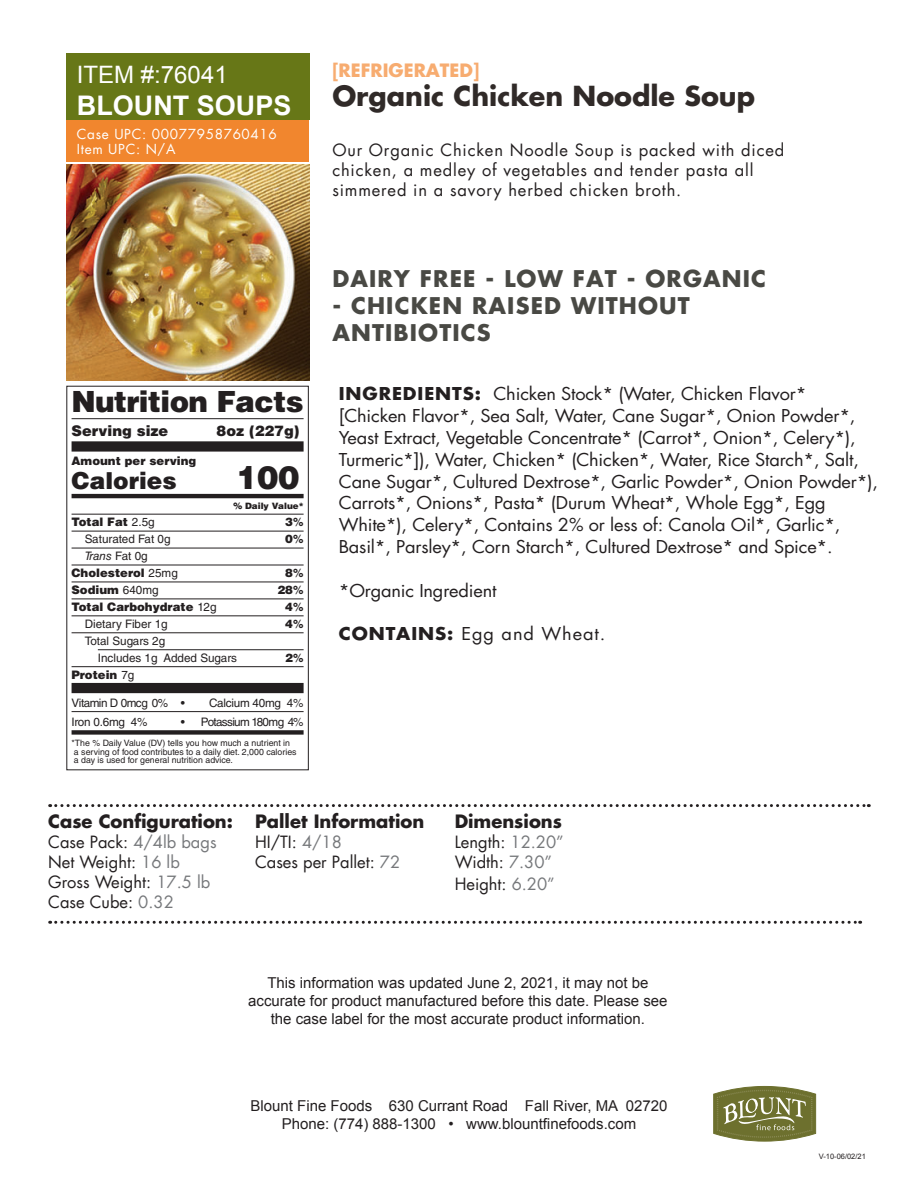
<style>
.page{position:relative;width:918px;height:1188px;background:#fff}
.page>*{position:absolute;margin:0;border:0;box-sizing:border-box;transform-origin:0 0}
.t1{font:900 32.1px "Helvetica LT Std";color:#231f20}
.t2{font:900 29.25px "Helvetica LT Std";letter-spacing:-.02em;color:#231f20}
.t3{font:700 27px "Futura";color:#302a28}
.t4{font:700 27px "Arial";color:#fff}
.t5{font:24px "Arial";color:#fff}
.t6{font:900 23.4px "Helvetica LT Std";color:#231f20}
.t7{font:700 22.5px/27px "Futura";letter-spacing:.05em;color:#494944}
.t8{font:700 18px "Futura";color:#231f20}
.t9{font:700 18px "Futura";color:#f7ac70}
.t10{font:17.4px/21.9px "Futura";letter-spacing:-.01em;color:#231f20;scale:1.05 1}
.t11{font:17.4px "Futura";letter-spacing:.05em;color:#231f20;scale:1.05 1}
.t12{font:16.5px/19.8px "Futura";color:#231f20}
.t13{font:16.5px/19.8px "Futura";letter-spacing:.05em;color:#231f20}
.t14{font:15px/18px "Arial";color:#231f20;text-align:center}
.t15{font:900 14.55px "Helvetica LT Std";color:#231f20}
.t16{font:13.5px/15px "Futura";letter-spacing:.05em;color:#fff}
.t17{font:900 11.7px/17px "Helvetica LT Std";color:#231f20}
.t18{font:11.7px/17px "Helvetica LT Std";color:#231f20}
.t19{font:11.7px "Helvetica LT Std";letter-spacing:-.02em;color:#231f20}
.t20{font:11.7px "Helvetica LT Std";letter-spacing:-.055em;color:#231f20}
.t21{font:11.7px "Helvetica LT Std";letter-spacing:-.04em;color:#231f20}
.t22{font:8.7px/8.7px "Helvetica LT Std";color:#231f20}
.t23{font:900 8.7px "Helvetica LT Std";color:#231f20}
.t24{font:7.5px "Arial";color:#231f20}
.s1{font-weight:400}
.s2{font-weight:700}
.s3{font-weight:400;font-style:italic}
.s4{color:#76787b}
</style>
<div class="page">
<div style="left:66px;top:54px;width:243px;height:66px;background:#677717"></div>
<img style="left:66px;top:164px;width:243px;height:216px">
<svg style="left:713px;top:1086px;width:103px;height:55px;background:#898c57"></svg>
<div style="left:66px;top:120px;width:243px;height:41px;background:#f1862e"></div>
<svg style="left:50px;top:804px;width:819px;height:3px"></svg>
<svg style="left:50px;top:921px;width:811px;height:3px"></svg>
<hr style="left:72px;top:418px;width:232px;height:1px;background:#231f20">
<div style="left:72px;top:441px;width:232px;height:11px;background:#231f20"></div>
<hr style="left:72px;top:494px;width:232px;height:4px;background:#231f20">
<hr style="left:72px;top:514px;width:232px;height:1px;background:#231f20">
<hr style="left:72px;top:531px;width:232px;height:1px;background:#231f20">
<hr style="left:72px;top:548px;width:232px;height:1px;background:#231f20">
<hr style="left:72px;top:565px;width:232px;height:1px;background:#231f20">
<hr style="left:72px;top:582px;width:232px;height:1px;background:#231f20">
<hr style="left:72px;top:599px;width:232px;height:1px;background:#231f20">
<hr style="left:72px;top:616px;width:232px;height:1px;background:#231f20">
<hr style="left:72px;top:633px;width:232px;height:1px;background:#231f20">
<hr style="left:98px;top:649px;width:206px;height:1px;background:#231f20">
<hr style="left:72px;top:666px;width:232px;height:1px;background:#231f20">
<div style="left:72px;top:683px;width:232px;height:10px;background:#231f20"></div>
<hr style="left:72px;top:711px;width:232px;height:1px;background:#231f20">
<div style="left:72px;top:730px;width:232px;height:5px;background:#231f20"></div>
<div style="left:66px;top:386px;width:243px;height:384px;border:1px solid #231f20"></div>
<h3 class="t5" style="left:77px;top:59px;width:152px">ITEM #:76041</h3>
<h3 class="t4" style="left:77px;top:87px;width:216px">BLOUNT SOUPS</h3>
<p class="t16" style="left:77px;top:126px;width:202px">Case UPC: 00077958760416<br>Item UPC: N/A</p>
<h2 class="t2" style="left:72px;top:382px;width:234px">Nutrition Facts</h2>
<p class="t15" style="left:72px;top:421px;width:98px">Serving size</p>
<p class="t15" style="left:217px;top:421px;width:84px">8oz (227g)</p>
<p class="t17" style="left:72px;top:452px;width:126px">Amount per serving</p>
<h3 class="t6" style="left:72px;top:465px;width:107px">Calories</h3>
<h1 class="t1" style="left:236px;top:456px;width:65px">100</h1>
<p class="t23" style="left:233px;top:500px;width:72px">% Daily Value*</p>
<p class="t17" style="left:72px;top:513px;width:85px">Total Fat <span class="s1">2.5g</span></p>
<p class="t17" style="left:285px;top:513px;width:20px">3<span class="s2">%</span></p>
<p class="t18" style="left:85px;top:530px;width:87px">Saturated Fat 0g</p>
<p class="t17" style="left:285px;top:530px;width:20px">0<span class="s2">%</span></p>
<p class="t17" style="left:72px;top:547px;width:108px;text-indent:13px"><span class="s3">Trans</span> <span class="s1">Fat 0g<br></span>Cholesterol <span class="s1">25mg</span></p>
<p class="t17" style="left:285px;top:564px;width:20px">8<span class="s2">%</span></p>
<p class="t17" style="left:72px;top:581px;width:89px">Sodium <span class="s1">640mg</span></p>
<p class="t17" style="left:278px;top:581px;width:27px">28<span class="s2">%</span></p>
<p class="t17" style="left:72px;top:598px;width:146px">Total Carbohydrate <span class="s1">12g</span></p>
<p class="t17" style="left:285px;top:598px;width:20px">4<span class="s2">%</span></p>
<p class="t18" style="left:85px;top:615px;width:85px">Dietary Fiber 1g</p>
<p class="t17" style="left:285px;top:615px;width:20px">4<span class="s2">%</span></p>
<p class="t18" style="left:98px;top:632px;width:141px;text-indent:-13px">Total Sugars 2g<br>Includes 1g Added Sugars</p>
<p class="t17" style="left:285px;top:649px;width:20px">2<span class="s2">%</span></p>
<p class="t17" style="left:72px;top:666px;width:64px">Protein <span class="s1">7g</span></p>
<p class="t21" style="left:72px;top:696px;width:115px">Vitamin D 0mcg 0% •</p>
<p class="t19" style="left:209px;top:696px;width:96px">Calcium 40mg 4%</p>
<p class="t19" style="left:72px;top:715px;width:77px">Iron 0.6mg 4%</p>
<p class="t20" style="left:181px;top:715px;width:124px">• Potassium 180mg 4%</p>
<p class="t22" style="left:72px;top:738px;width:227px">*The % Daily Value (DV) tells you how much a nutrient in a serving of food contributes to a daily diet. 2,000 calories a day is used for general nutrition advice.</p>
<p class="t9" style="left:332px;top:57px;width:148px">[REFRIGERATED]</p>
<h3 class="t3" style="left:332px;top:77px;width:424px">Organic Chicken Noodle Soup</h3>
<p class="t13" style="left:332px;top:140px;width:453px">Our Organic Chicken Noodle Soup is packed with diced chicken, a medley of vegetables and tender pasta all simmered in a savory herbed chicken broth.</p>
<p class="t7" style="left:332px;top:264px;width:435px">DAIRY FREE - LOW FAT - ORGANIC</p>
<p class="t7" style="left:332px;top:291px;width:359px">- CHICKEN RAISED WITHOUT<br>ANTIBIOTICS</p>
<p class="t10" style="left:339px;top:383px;width:515px"><span class="s2">INGREDIENTS:</span> Chicken Stock* (Water, Chicken Flavor* [Chicken Flavor*, Sea Salt, Water, Cane Sugar*, Onion Powder*, Yeast Extract, Vegetable Concentrate* (Carrot*, Onion*, Celery*), Turmeric*]), Water, Chicken* (Chicken*, Water, Rice Starch*, Salt, Cane Sugar*, Cultured Dextrose*, Garlic Powder*, Onion Powder*), Carrots*, Onions*, Pasta* (Durum Wheat*, Whole Egg*, Egg White*), Celery*, Contains 2% or less of: Canola Oil*, Garlic*, Basil*, Parsley*, Corn Starch*, Cultured Dextrose* and Spice*.</p>
<p class="t10" style="left:339px;top:579px;width:152px">*Organic Ingredient</p>
<p class="t11" style="left:339px;top:622px;width:255px"><span class="s2">CONTAINS:</span> Egg and Wheat.</p>
<p class="t8" style="left:48px;top:809px;width:186px">Case Configuration:</p>
<p class="t12" style="left:48px;top:832px;width:170px">Case Pack: <span class="s4">4/4lb bags<br></span>Net Weight: <span class="s4">16 lb<br></span>Gross Weight: <span class="s4">17.5 lb<br></span>Case Cube: <span class="s4">0.32</span></p>
<p class="t8" style="left:255px;top:809px;width:171px">Pallet Information</p>
<p class="t12" style="left:255px;top:832px;width:147px">HI/TI: <span class="s4">4/18<br></span>Cases per Pallet: <span class="s4">72</span></p>
<p class="t8" style="left:455px;top:809px;width:109px">Dimensions</p>
<p class="t12" style="left:455px;top:832px;width:111px">Length: <span class="s4">12.20”<br></span>Width: <span class="s4">7.30”</span></p>
<p class="t12" style="left:455px;top:873px;width:102px">Height: <span class="s4">6.20”</span></p>
<p class="t14" style="left:248px;top:974px;width:421px">This information was updated June 2, 2021, it may not be accurate for product manufactured before this date. Please see the case label for the most accurate product information.</p>
<p class="t14" style="left:251px;top:1097px;width:418px">Blount Fine Foods 630 Currant Road Fall River, MA 02720<br>Phone: (774) 888-1300 • www.blountfinefoods.com</p>
<p class="t24" style="left:819px;top:1151px;width:49px">V-10-06/02/21</p>
</div>
